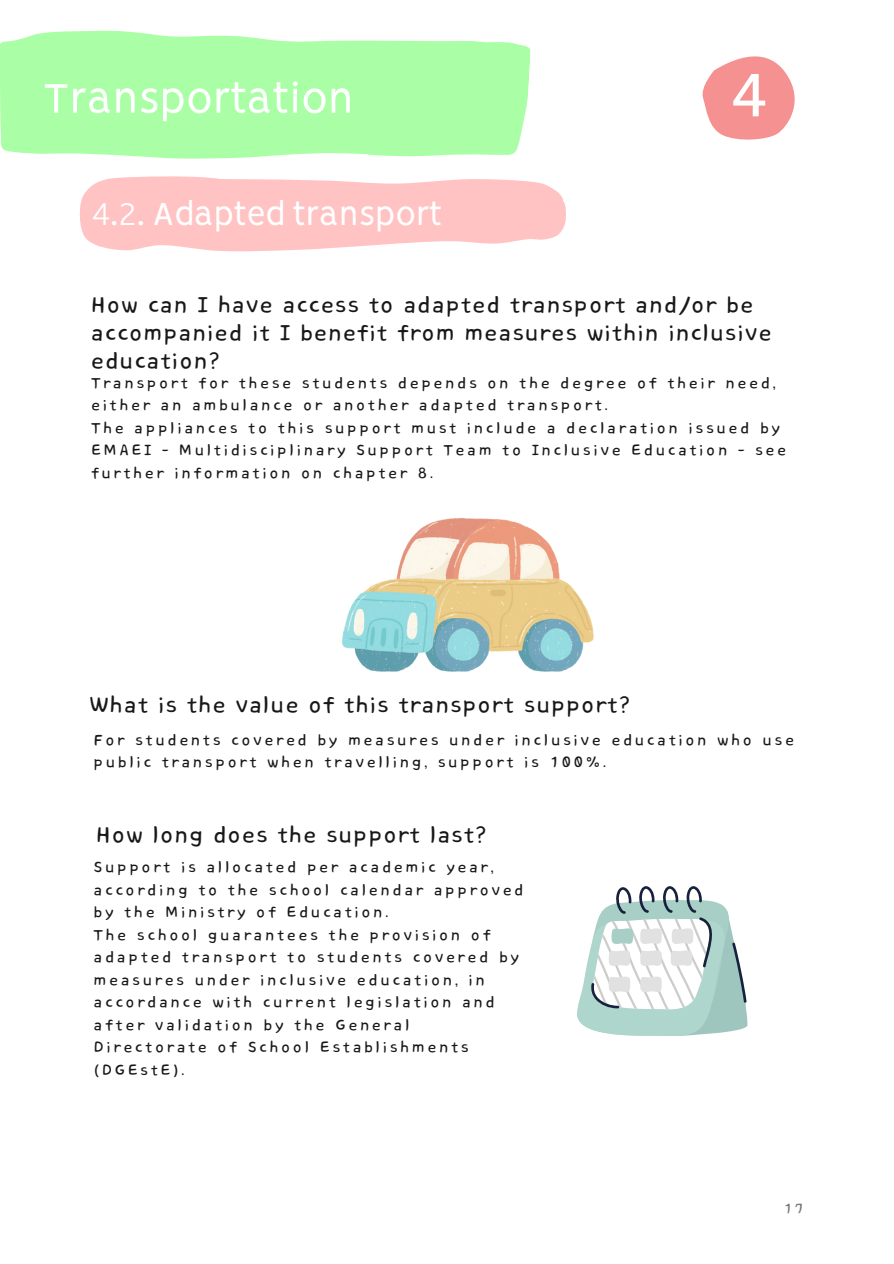
<style>
.page{position:relative;width:894px;height:1264px;background:#fff}
.page>*{position:absolute;margin:0;border:0;box-sizing:border-box;transform-origin:0 0}
.t1{font:78.45px "RTL Sondos Bold";color:#fff}
.t2{font:51.75px "RTL Sondos Regular";color:#fff}
.t3{font:39.75px "RTL Sondos Regular";color:#fff}
.t4{font:28.5px/28.2px "Core Bandi Face";color:#181818}
.t5{font:19.5px/22.5px "Core Bandi Face";letter-spacing:.1em;color:#181818}
.t6{font:18px "Core Bandi Face";color:#767676}
</style>
<div class="page">
<svg style="left:0;top:30px;width:531px;height:129px;background:#b2ffaf"></svg>
<svg style="left:702px;top:56px;width:93px;height:84px"></svg>
<svg style="left:80px;top:176px;width:486px;height:75px;background:#ffcbcc"></svg>
<img style="left:343px;top:518px;width:250px;height:153px">
<svg style="left:577px;top:886px;width:170px;height:150px"></svg>
<p class="t2" style="left:43px;top:61px;width:312px">Transportation</p>
<h1 class="t1" style="left:728px;top:39px;width:41px">4</h1>
<p class="t3" style="left:91px;top:185px;width:353px">4.2. Adapted transport</p>
<p class="t4" style="left:91px;top:292px;width:683px">How can I have access to adapted transport and/or be accompanied it I benefit from measures within inclusive education?</p>
<h2 class="t5" style="left:91px;top:372px;width:686px">Transport for these students depends on the degree of their need, either an ambulance or another adapted transport.</h2>
<p class="t5" style="left:91px;top:417px;width:697px">The appliances to this support must include a declaration issued by<br>EMAEI - Multidisciplinary Support Team to Inclusive Education - see further information on chapter 8.</p>
<h3 class="t4" style="left:89px;top:691px;width:543px">What is the value of this transport support?</h3>
<p class="t5" style="left:94px;top:729px;width:702px">For students covered by measures under inclusive education who use public transport when travelling, support is 100%.</p>
<h3 class="t4" style="left:96px;top:821px;width:393px">How long does the support last?</h3>
<p class="t5" style="left:94px;top:856px;width:432px">Support is allocated per academic year, according to the school calendar approved by the Ministry of Education.</p>
<p class="t5" style="left:94px;top:924px;width:427px">The school guarantees the provision of adapted transport to students covered by measures under inclusive education, in accordance with current legislation and after validation by the General Directorate of School Establishments (DGEstE).</p>
<h3 class="t6" style="left:783px;top:1199px;width:22px">17</h3>
</div>
